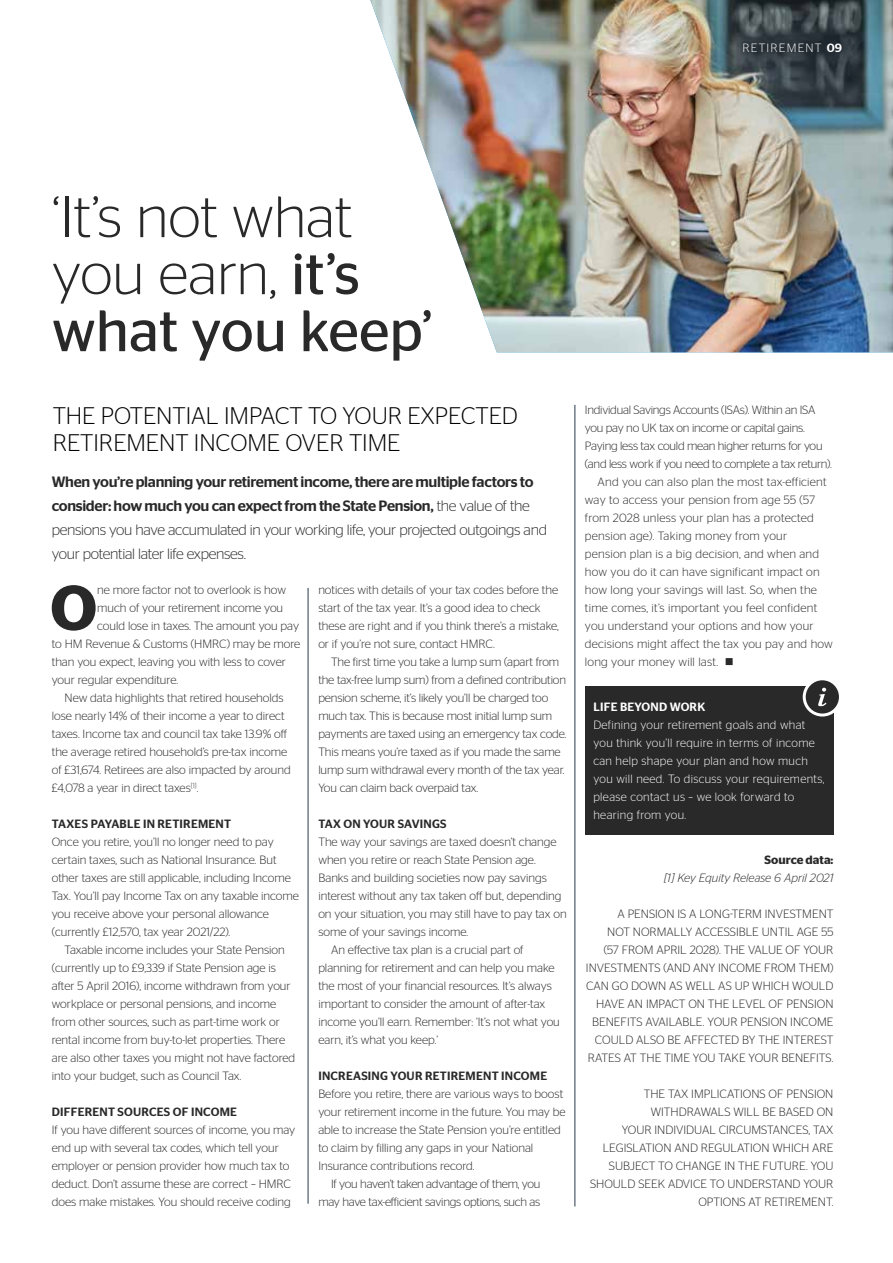
<style>
.page{position:relative;width:893px;height:1263px;background:#fff}
.page>*{position:absolute;margin:0;border:0;box-sizing:border-box;transform-origin:0 0}
.t1{font:600 63.45px "Stag Sans";color:#292929}
.t2{font:300 58.35px/57px "Stag Sans";color:#292929}
.t3{font:300 24px/27px "Stag Sans";color:#000}
.t4{font:300 15px/24px "Stag Sans";letter-spacing:-.02em;color:#292929}
.t5{font:300 12px/18px "Stag Sans";color:#292929}
.t6{font:300 12px "Stag Sans";letter-spacing:.02em;color:#292929}
.t7{font:300 12px "Stag Sans";letter-spacing:-.02em;color:#292929}
.t8{font:300 12px/18px "Stag Sans";letter-spacing:.03em;color:#fff}
.t9{font:500 12px "Stag Sans";letter-spacing:.02em;color:#292929}
.t10{font:italic 300 12px "Stag Sans";color:#292929}
.t11{font:500 12px "Stag Sans";letter-spacing:.02em;color:#fff}
.t12{font:300 12px "Stag Sans";letter-spacing:.1em;color:#fff}
.t13{font:600 12px "Stag Sans";color:#292929}
.s1{font-weight:500}
.s2{font-weight:400}
</style>
<div class="page">
<img style="left:370px;top:0;width:523px;height:352px">
<div style="left:585px;top:686px;width:248px;height:148px;background:#292929"></div>
<div style="left:804px;top:679px;width:36px;height:36px;background:#292929;border-radius:50%"></div>
<div style="left:803px;top:677px;width:39px;height:39px;border:3px solid #fff;border-radius:50%"></div>
<svg style="left:818px;top:688px;width:8px;height:18px"></svg>
<hr style="left:308px;top:588px;width:1px;height:616px;background:#29374b">
<hr style="left:575px;top:405px;width:1px;height:801px;background:#29374b">
<p class="t12" style="left:742px;top:41px;width:101px">RETIREMENT <span class="s1">09</span></p>
<h2 class="t2" style="left:52px;top:188px;width:382px">‘It’s not what you earn, <span class="s2">it’s what you keep’</span></h2>
<h3 class="t3" style="left:53px;top:402px;width:467px">THE POTENTIAL IMPACT TO YOUR EXPECTED<br>RETIREMENT INCOME OVER TIME</h3>
<p class="t4" style="left:52px;top:470px;width:497px"><span class="s1">When you’re planning your retirement income, there are multiple factors to consider: how much you can expect from the State Pension,</span> the value of the pensions you have accumulated in your working life, your projected outgoings and your potential later life expenses.</p>
<h1 class="t1" style="left:50px;top:571px;width:49px">O</h1>
<p class="t5" style="left:97px;top:581px;width:190px">ne more factor not to overlook is how</p>
<p class="t5" style="left:318px;top:581px;width:242px">notices with details of your tax codes before the start of the tax year. It’s a good idea to check these are right and if you think there’s a mistake, or if you’re not sure, contact HMRC.</p>
<p class="t5" style="left:318px;top:653px;width:250px;text-indent:13px">The first time you take a lump sum (apart from the tax-free lump sum) from a defined contribution pension scheme, it’s likely you’ll be charged too much tax. This is because most initial lump sum payments are taxed using an emergency tax code.<br>This means you’re taxed as if you made the same lump sum withdrawal every month of the tax year.<br>You can claim back overpaid tax.</p>
<p class="t9" style="left:318px;top:817px;width:130px">TAX ON YOUR SAVINGS</p>
<p class="t5" style="left:318px;top:833px;width:240px">The way your savings are taxed doesn’t change</p>
<p class="t5" style="left:318px;top:851px;width:219px">when you retire or reach State Pension age.</p>
<p class="t5" style="left:318px;top:869px;width:230px">Banks and building societies now pay savings</p>
<p class="t5" style="left:318px;top:887px;width:245px">interest without any tax taken off but, depending</p>
<p class="t5" style="left:318px;top:905px;width:250px">on your situation, you may still have to pay tax on</p>
<p class="t5" style="left:318px;top:923px;width:151px">some of your savings income.</p>
<p class="t5" style="left:331px;top:941px;width:194px">An effective tax plan is a crucial part of</p>
<p class="t5" style="left:318px;top:959px;width:238px">planning for retirement and can help you make</p>
<p class="t5" style="left:318px;top:977px;width:235px">the most of your financial resources. It’s always</p>
<p class="t5" style="left:318px;top:995px;width:229px">important to consider the amount of after-tax</p>
<p class="t5" style="left:318px;top:1013px;width:243px">income you’ll earn. Remember: ‘It’s not what you</p>
<p class="t5" style="left:318px;top:1031px;width:121px">earn, it’s what you keep.’</p>
<p class="t9" style="left:318px;top:1069px;width:230px">INCREASING YOUR RETIREMENT INCOME</p>
<p class="t5" style="left:318px;top:1085px;width:246px">Before you retire, there are various ways to boost</p>
<p class="t5" style="left:318px;top:1103px;width:249px">your retirement income in the future. You may be</p>
<p class="t5" style="left:318px;top:1121px;width:244px">able to increase the State Pension you’re entitled</p>
<p class="t5" style="left:318px;top:1139px;width:216px">to claim by filling any gaps in your National</p>
<p class="t5" style="left:318px;top:1157px;width:158px">Insurance contributions record.</p>
<p class="t7" style="left:331px;top:1177px;width:211px">If you haven’t taken advantage of them, you</p>
<p class="t7" style="left:318px;top:1195px;width:223px">may have tax-efficient savings options, such as</p>
<p class="t5" style="left:97px;top:599px;width:187px">much of your retirement income you</p>
<p class="t5" style="left:97px;top:617px;width:203px">could lose in taxes. The amount you pay</p>
<p class="t5" style="left:52px;top:635px;width:250px">to HM Revenue &amp; Customs (HMRC) may be more</p>
<p class="t5" style="left:52px;top:653px;width:236px">than you expect, leaving you with less to cover</p>
<p class="t5" style="left:52px;top:671px;width:128px">your regular expenditure.</p>
<p class="t5" style="left:65px;top:689px;width:220px">New data highlights that retired households</p>
<p class="t5" style="left:52px;top:707px;width:234px">lose nearly 14% of their income a year to direct</p>
<p class="t5" style="left:52px;top:725px;width:237px">taxes. Income tax and council tax take 13.9% off</p>
<p class="t5" style="left:52px;top:743px;width:237px">the average retired household’s pre-tax income</p>
<p class="t5" style="left:52px;top:761px;width:240px">of £31,674. Retirees are also impacted by around</p>
<p class="t5" style="left:52px;top:779px;width:148px">£4,078 a year in direct taxes<sup>[1]</sup>.</p>
<p class="t9" style="left:52px;top:817px;width:181px">TAXES PAYABLE IN RETIREMENT</p>
<p class="t5" style="left:52px;top:833px;width:249px">Once you retire, you’ll no longer need to pay certain taxes, such as National Insurance. But other taxes are still applicable, including Income Tax. You’ll pay Income Tax on any taxable income you receive above your personal allowance (currently £12,570, tax year 2021/22).</p>
<p class="t5" style="left:52px;top:941px;width:245px;text-indent:13px">Taxable income includes your State Pension (currently up to £9,339 if State Pension age is after 5 April 2016), income withdrawn from your workplace or personal pensions, and income from other sources, such as part-time work or rental income from buy-to-let properties. There are also other taxes you might not have factored into your budget, such as Council Tax.</p>
<p class="t9" style="left:52px;top:1105px;width:187px">DIFFERENT SOURCES OF INCOME</p>
<p class="t5" style="left:52px;top:1121px;width:245px">If you have different sources of income, you may end up with several tax codes, which tell your employer or pension provider how much tax to deduct. Don’t assume these are correct – HMRC does make mistakes. You should receive coding</p>
<p class="t7" style="left:585px;top:403px;width:232px">Individual Savings Accounts (ISAs). Within an ISA</p>
<p class="t7" style="left:585px;top:421px;width:221px">you pay no UK tax on income or capital gains.</p>
<p class="t7" style="left:585px;top:439px;width:239px">Paying less tax could mean higher returns for you</p>
<p class="t7" style="left:585px;top:457px;width:249px">(and less work if you need to complete a tax return).</p>
<p class="t6" style="left:598px;top:475px;width:231px">And you can also plan the most tax-efficient</p>
<p class="t6" style="left:585px;top:493px;width:232px">way to access your pension from age 55 (57</p>
<p class="t6" style="left:585px;top:511px;width:231px">from 2028 unless your plan has a protected</p>
<p class="t6" style="left:585px;top:529px;width:204px">pension age). Taking money from your</p>
<p class="t6" style="left:585px;top:547px;width:236px">pension plan is a big decision, and when and</p>
<p class="t6" style="left:585px;top:565px;width:236px">how you do it can have significant impact on</p>
<p class="t6" style="left:585px;top:583px;width:234px">how long your savings will last. So, when the</p>
<p class="t6" style="left:585px;top:601px;width:234px">time comes, it’s important you feel confident</p>
<p class="t6" style="left:585px;top:619px;width:230px">you understand your options and how your</p>
<p class="t6" style="left:585px;top:637px;width:250px">decisions might affect the tax you pay and how</p>
<p class="t6" style="left:585px;top:655px;width:150px">long your money will last. ■</p>
<p class="t11" style="left:593px;top:700px;width:113px">LIFE BEYOND WORK</p>
<p class="t8" style="left:593px;top:716px;width:233px">Defining your retirement goals and what you think you’ll require in terms of income can help shape your plan and how much you will need. To discuss your requirements, please contact us – we look forward to hearing from you.</p>
<p class="t13" style="left:765px;top:853px;width:70px">Source data:</p>
<p class="t10" style="left:664px;top:871px;width:171px">[1] Key Equity Release 6 April 2021</p>
<p class="t5" style="left:586px;top:905px;width:249px;text-align:right">A PENSION IS A LONG-TERM INVESTMENT<br>NOT NORMALLY ACCESSIBLE UNTIL AGE 55<br>(57 FROM APRIL 2028). THE VALUE OF YOUR INVESTMENTS (AND ANY INCOME FROM THEM)<br>CAN GO DOWN AS WELL AS UP WHICH WOULD HAVE AN IMPACT ON THE LEVEL OF PENSION BENEFITS AVAILABLE. YOUR PENSION INCOME COULD ALSO BE AFFECTED BY THE INTEREST RATES AT THE TIME YOU TAKE YOUR BENEFITS.</p>
<p class="t5" style="left:590px;top:1085px;width:245px;text-align:right">THE TAX IMPLICATIONS OF PENSION WITHDRAWALS WILL BE BASED ON<br>YOUR INDIVIDUAL CIRCUMSTANCES, TAX LEGISLATION AND REGULATION WHICH ARE SUBJECT TO CHANGE IN THE FUTURE. YOU SHOULD SEEK ADVICE TO UNDERSTAND YOUR OPTIONS AT RETIREMENT.</p>
</div>
